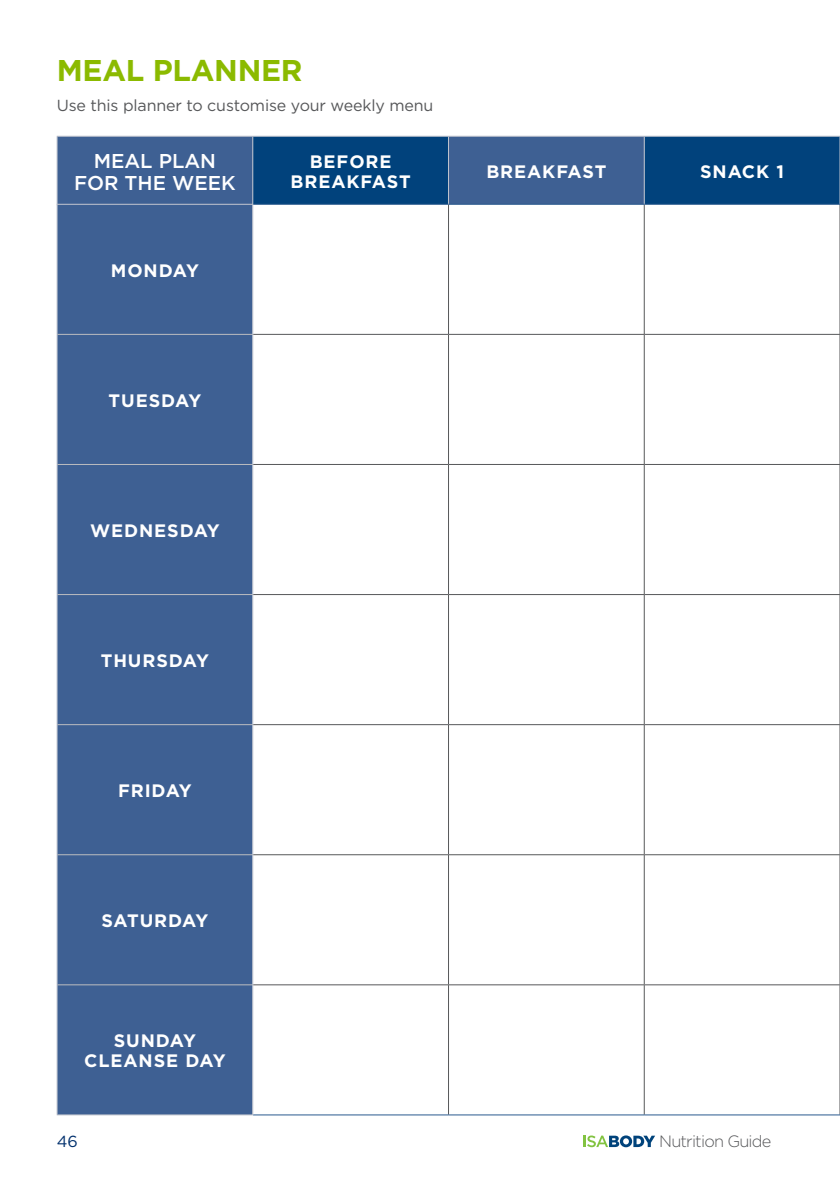
<style>
.page{position:relative;width:840px;height:1191px;background:#fff}
.page>*{position:absolute;margin:0;border:0;box-sizing:border-box;transform-origin:0 0}
.t1{font:700 30px "Gotham";letter-spacing:-.01em;color:#8bba00}
.t2{font:500 20px/22px "Gotham";color:#fff;text-align:center}
.t3{font:700 18px/20px "Gotham";letter-spacing:.05em;color:#fff;text-align:center}
.t4{font:300 16.4px "Gotham";letter-spacing:-.05em;color:#57585a}
._8_9_5pt_Body_text{font:16px "Gotham";letter-spacing:-.01em;color:#57585a}
.t5{font:16px "Gotham";color:#00306d}
</style>
<div class="page">
<svg style="left:583px;top:1135px;width:71px;height:12px"></svg>
<div style="left:58px;top:137px;width:194px;height:67px;background:#3e6093"></div>
<svg style="left:253px;top:137px;width:586px;height:67px;background:#154c83"></svg>
<hr style="left:57px;top:136px;width:196px;height:1px;background:#c0c4ce">
<hr style="left:57px;top:136px;width:1px;height:69px;background:#c0c4ce">
<hr style="left:253px;top:136px;width:195px;height:1px;background:#c0c4ce">
<hr style="left:252px;top:136px;width:1px;height:69px;background:#c0c4ce">
<hr style="left:448px;top:136px;width:196px;height:1px;background:#c0c4ce">
<hr style="left:448px;top:136px;width:1px;height:69px;background:#c0c4ce">
<hr style="left:644px;top:136px;width:195px;height:1px;background:#c0c4ce">
<hr style="left:643px;top:136px;width:1px;height:69px;background:#c0c4ce">
<hr style="left:839px;top:136px;width:1px;height:69px;background:#c0c4ce">
<div style="left:58px;top:205px;width:194px;height:909px;background:#3e6093"></div>
<svg style="left:253px;top:205px;width:586px;height:389px"></svg>
<svg style="left:253px;top:725px;width:586px;height:389px"></svg>
<hr style="left:448px;top:205px;width:1px;height:129px;background:#57585a">
<hr style="left:643px;top:205px;width:1px;height:129px;background:#57585a">
<hr style="left:839px;top:205px;width:1px;height:129px;background:#57585a">
<hr style="left:253px;top:334px;width:195px;height:1px;background:#57585a">
<hr style="left:448px;top:334px;width:196px;height:1px;background:#57585a">
<hr style="left:448px;top:335px;width:1px;height:129px;background:#57585a">
<hr style="left:644px;top:334px;width:195px;height:1px;background:#57585a">
<hr style="left:643px;top:335px;width:1px;height:129px;background:#57585a">
<hr style="left:839px;top:335px;width:1px;height:129px;background:#57585a">
<hr style="left:253px;top:464px;width:195px;height:1px;background:#57585a">
<hr style="left:448px;top:464px;width:196px;height:1px;background:#57585a">
<hr style="left:448px;top:465px;width:1px;height:129px;background:#57585a">
<hr style="left:644px;top:464px;width:195px;height:1px;background:#57585a">
<hr style="left:643px;top:465px;width:1px;height:129px;background:#57585a">
<hr style="left:839px;top:465px;width:1px;height:129px;background:#57585a">
<hr style="left:253px;top:594px;width:195px;height:1px;background:#57585a">
<hr style="left:448px;top:594px;width:196px;height:1px;background:#57585a">
<hr style="left:448px;top:595px;width:1px;height:129px;background:#57585a">
<hr style="left:644px;top:594px;width:195px;height:1px;background:#57585a">
<hr style="left:643px;top:595px;width:1px;height:129px;background:#57585a">
<hr style="left:839px;top:595px;width:1px;height:129px;background:#57585a">
<hr style="left:253px;top:724px;width:195px;height:1px;background:#57585a">
<hr style="left:448px;top:724px;width:196px;height:1px;background:#57585a">
<hr style="left:448px;top:725px;width:1px;height:129px;background:#57585a">
<hr style="left:644px;top:724px;width:195px;height:1px;background:#57585a">
<hr style="left:643px;top:725px;width:1px;height:129px;background:#57585a">
<hr style="left:839px;top:725px;width:1px;height:129px;background:#57585a">
<hr style="left:253px;top:854px;width:195px;height:1px;background:#57585a">
<hr style="left:448px;top:854px;width:196px;height:1px;background:#57585a">
<hr style="left:448px;top:855px;width:1px;height:129px;background:#57585a">
<hr style="left:644px;top:854px;width:195px;height:1px;background:#57585a">
<hr style="left:643px;top:855px;width:1px;height:129px;background:#57585a">
<hr style="left:839px;top:855px;width:1px;height:129px;background:#57585a">
<hr style="left:253px;top:984px;width:195px;height:1px;background:#57585a">
<hr style="left:448px;top:984px;width:196px;height:1px;background:#57585a">
<hr style="left:448px;top:985px;width:1px;height:129px;background:#57585a">
<hr style="left:644px;top:984px;width:195px;height:1px;background:#57585a">
<hr style="left:643px;top:985px;width:1px;height:129px;background:#57585a">
<hr style="left:839px;top:985px;width:1px;height:129px;background:#57585a">
<hr style="left:253px;top:204px;width:195px;height:1px;background:#29598e">
<hr style="left:448px;top:204px;width:196px;height:1px;background:#29598e">
<hr style="left:644px;top:204px;width:195px;height:1px;background:#29598e">
<hr style="left:253px;top:1114px;width:195px;height:1px;background:#29598e">
<hr style="left:448px;top:1114px;width:196px;height:1px;background:#29598e">
<hr style="left:644px;top:1114px;width:195px;height:1px;background:#29598e">
<hr style="left:57px;top:204px;width:196px;height:1px;background:#c0c4ce">
<hr style="left:57px;top:205px;width:1px;height:129px;background:#c0c4ce">
<hr style="left:252px;top:205px;width:1px;height:129px;background:#c0c4ce">
<hr style="left:57px;top:334px;width:1px;height:130px;background:#c0c4ce">
<hr style="left:252px;top:334px;width:1px;height:130px;background:#c0c4ce">
<hr style="left:57px;top:464px;width:1px;height:130px;background:#c0c4ce">
<hr style="left:252px;top:464px;width:1px;height:130px;background:#c0c4ce">
<hr style="left:57px;top:594px;width:1px;height:130px;background:#c0c4ce">
<hr style="left:252px;top:594px;width:1px;height:130px;background:#c0c4ce">
<hr style="left:57px;top:724px;width:1px;height:130px;background:#c0c4ce">
<hr style="left:252px;top:724px;width:1px;height:130px;background:#c0c4ce">
<hr style="left:57px;top:854px;width:1px;height:130px;background:#c0c4ce">
<hr style="left:252px;top:854px;width:1px;height:130px;background:#c0c4ce">
<hr style="left:57px;top:984px;width:1px;height:130px;background:#c0c4ce">
<hr style="left:252px;top:984px;width:1px;height:130px;background:#c0c4ce">
<hr style="left:57px;top:1114px;width:196px;height:1px;background:#c0c4ce">
<hr style="left:57px;top:334px;width:195px;height:1px;background:#bcbdc0">
<hr style="left:57px;top:464px;width:195px;height:1px;background:#bcbdc0">
<hr style="left:57px;top:594px;width:195px;height:1px;background:#bcbdc0">
<hr style="left:57px;top:724px;width:195px;height:1px;background:#bcbdc0">
<hr style="left:57px;top:854px;width:195px;height:1px;background:#bcbdc0">
<hr style="left:57px;top:984px;width:195px;height:1px;background:#bcbdc0">
<p class="t1" style="left:57px;top:50px;width:247px">MEAL PLANNER</p>
<p class="_8_9_5pt_Body_text" style="left:57px;top:95px;width:378px">Use this planner to customise your weekly menu</p>
<h1 class="t2" style="left:74px;top:149px;width:163px">MEAL PLAN<br>FOR THE WEEK</h1>
<h2 class="t3" style="left:290px;top:151px;width:121px">BEFORE<br>BREAKFAST</h2>
<h2 class="t3" style="left:486px;top:161px;width:121px">BREAKFAST</h2>
<h2 class="t3" style="left:699px;top:161px;width:85px">SNACK 1</h2>
<h2 class="t3" style="left:111px;top:260px;width:89px">MONDAY</h2>
<h2 class="t3" style="left:108px;top:390px;width:94px">TUESDAY</h2>
<h2 class="t3" style="left:90px;top:520px;width:131px">WEDNESDAY</h2>
<h2 class="t3" style="left:101px;top:650px;width:110px">THURSDAY</h2>
<h2 class="t3" style="left:118px;top:780px;width:75px">FRIDAY</h2>
<h2 class="t3" style="left:101px;top:910px;width:108px">SATURDAY</h2>
<h2 class="t3" style="left:84px;top:1030px;width:143px">SUNDAY<br>CLEANSE DAY</h2>
<p class="t5" style="left:57px;top:1131px;width:23px">46</p>
<p class="t4" style="left:658px;top:1131px;width:114px">Nutrition Guide</p>
</div>
